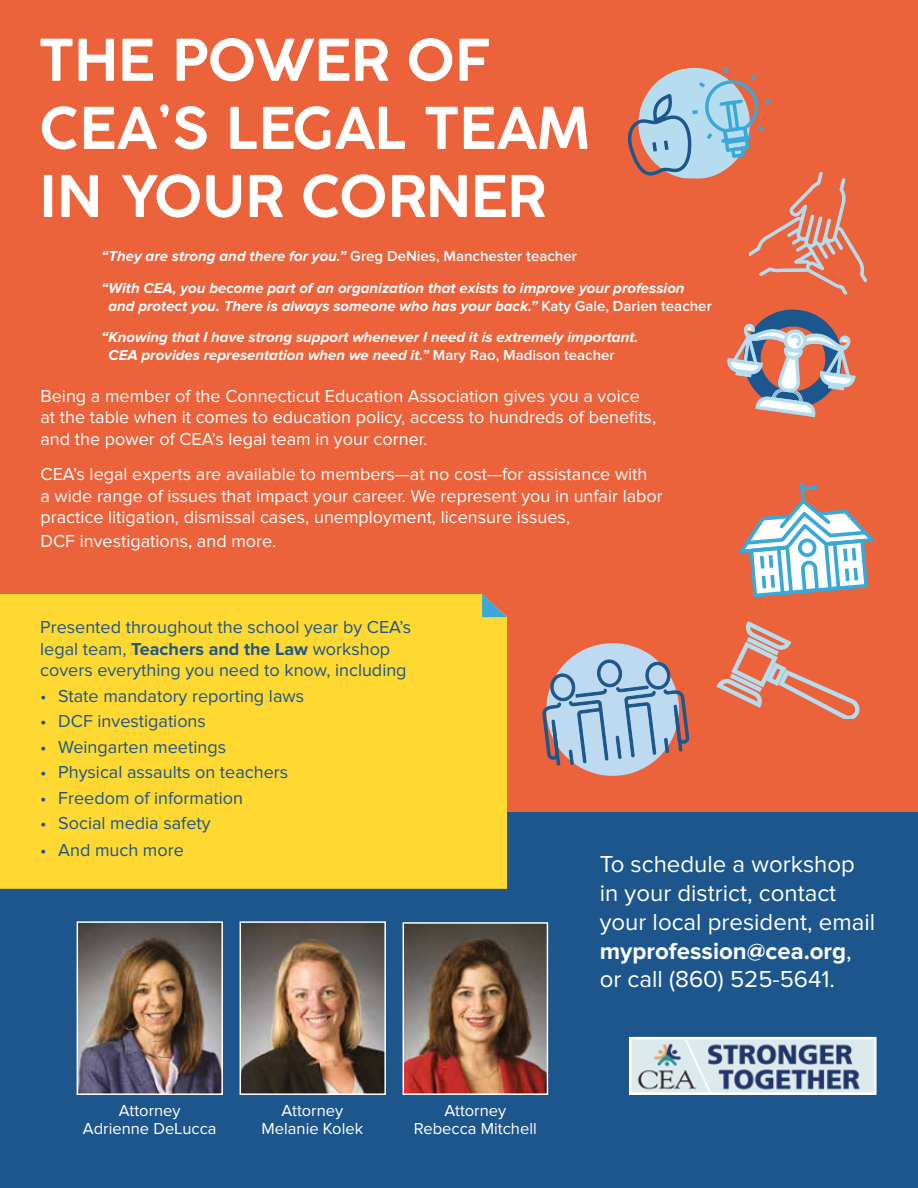
<style>
.page{position:relative;width:918px;height:1188px;background:#fff}
.page>*{position:absolute;margin:0;border:0;box-sizing:border-box;transform-origin:0 0}
.t1{font:24px/28.8px "Proxima Nova";color:#fff}
.t2{font:18px/21.6px "Proxima Nova";color:#fff}
.t3{font:18px/21.6px "Proxima Nova";color:#1c568c}
.t4{font:16.5px/18px "Proxima Nova";color:#fff;text-align:center}
.t5{font:italic 700 15px/31.5px "Proxima Nova";color:#fff}
.s1{font-weight:600;font-style:normal}
.s2{font-weight:700}
</style>
<div class="page">
<div style="left:0;top:0;width:918px;height:812px;background:#eb623b"></div>
<div style="left:0;top:812px;width:918px;height:376px;background:#1c568c"></div>
<img style="left:80px;top:924px;width:140px;height:168px">
<div style="left:77px;top:921px;width:146px;height:174px;border:2px solid #fff"></div>
<img style="left:243px;top:924px;width:140px;height:168px">
<div style="left:240px;top:921px;width:146px;height:174px;border:2px solid #fff"></div>
<img style="left:406px;top:925px;width:139px;height:167px">
<div style="left:403px;top:922px;width:145px;height:173px;border:2px solid #fff"></div>
<img style="left:633px;top:1041px;width:240px;height:50px">
<div style="left:629px;top:1037px;width:248px;height:58px;border:3px solid #fff"></div>
<svg style="left:727px;top:309px;width:129px;height:109px"></svg>
<div style="left:0;top:594px;width:507px;height:295px;background:#ffd831"></div>
<svg style="left:482px;top:594px;width:25px;height:23px"></svg>
<svg style="left:716px;top:621px;width:144px;height:98px"></svg>
<svg style="left:542px;top:643px;width:148px;height:133px"></svg>
<svg style="left:627px;top:67px;width:241px;height:227px"></svg>
<svg style="left:739px;top:482px;width:135px;height:116px"></svg>
<svg style="left:44px;top:174px;width:501px;height:44px"></svg>
<svg style="left:42px;top:104px;width:546px;height:46px"></svg>
<svg style="left:40px;top:38px;width:449px;height:43px"></svg>
<p class="t5" style="left:102px;top:241px;width:585px">“They are strong and there for you.” <span class="s1">Greg DeNies, Manchester teacher<br></span>“With CEA, you become part of an organization that exists to improve your profession</p>
<p class="t5" style="left:102px;top:290px;width:612px;text-indent:7px">and protect you. There is always someone who has your back.” <span class="s1">Katy Gale, Darien teacher </span>“Knowing that I have strong support whenever I need it is extremely important.</p>
<p class="t5" style="left:108px;top:340px;width:508px">CEA provides representation when we need it.” <span class="s1">Mary Rao, Madison teacher</span></p>
<p class="t2" style="left:40px;top:385px;width:617px">Being a member of the Connecticut Education Association gives you a voice at the table when it comes to education policy, access to hundreds of benefits, and the power of CEA’s legal team in your corner.</p>
<p class="t2" style="left:40px;top:464px;width:624px">CEA’s legal experts are available to members—at no cost—for assistance with<br>a wide range of issues that impact your career. We represent you in unfair labor practice litigation, dismissal cases, unemployment, licensure issues,</p>
<p class="t2" style="left:40px;top:530px;width:237px">DCF investigations, and more.</p>
<p class="t3" style="left:40px;top:617px;width:373px">Presented throughout the school year by CEA’s legal team, <span class="s2">Teachers and the Law</span> workshop covers everything you need to know, including</p>
<p class="t3" style="left:40px;top:685px;width:265px">• State mandatory reporting laws</p>
<p class="t3" style="left:40px;top:711px;width:167px">• DCF investigations</p>
<p class="t3" style="left:40px;top:736px;width:187px">• Weingarten meetings</p>
<p class="t3" style="left:40px;top:762px;width:249px">• Physical assaults on teachers</p>
<p class="t3" style="left:40px;top:787px;width:204px">• Freedom of information</p>
<p class="t3" style="left:40px;top:813px;width:172px">• Social media safety</p>
<p class="t3" style="left:40px;top:839px;width:145px">• And much more</p>
<p class="t4" style="left:83px;top:1102px;width:135px">Attorney<br>Adrienne DeLucca</p>
<p class="t4" style="left:262px;top:1102px;width:103px">Attorney<br>Melanie Kolek</p>
<p class="t4" style="left:414px;top:1102px;width:124px">Attorney<br>Rebecca Mitchell</p>
<h1 class="t1" style="left:600px;top:850px;width:277px">To schedule a workshop in your district, contact your local president, email <span class="s2">myprofession@cea.org</span>, or call (860) 525-5641.</h1>
</div>
